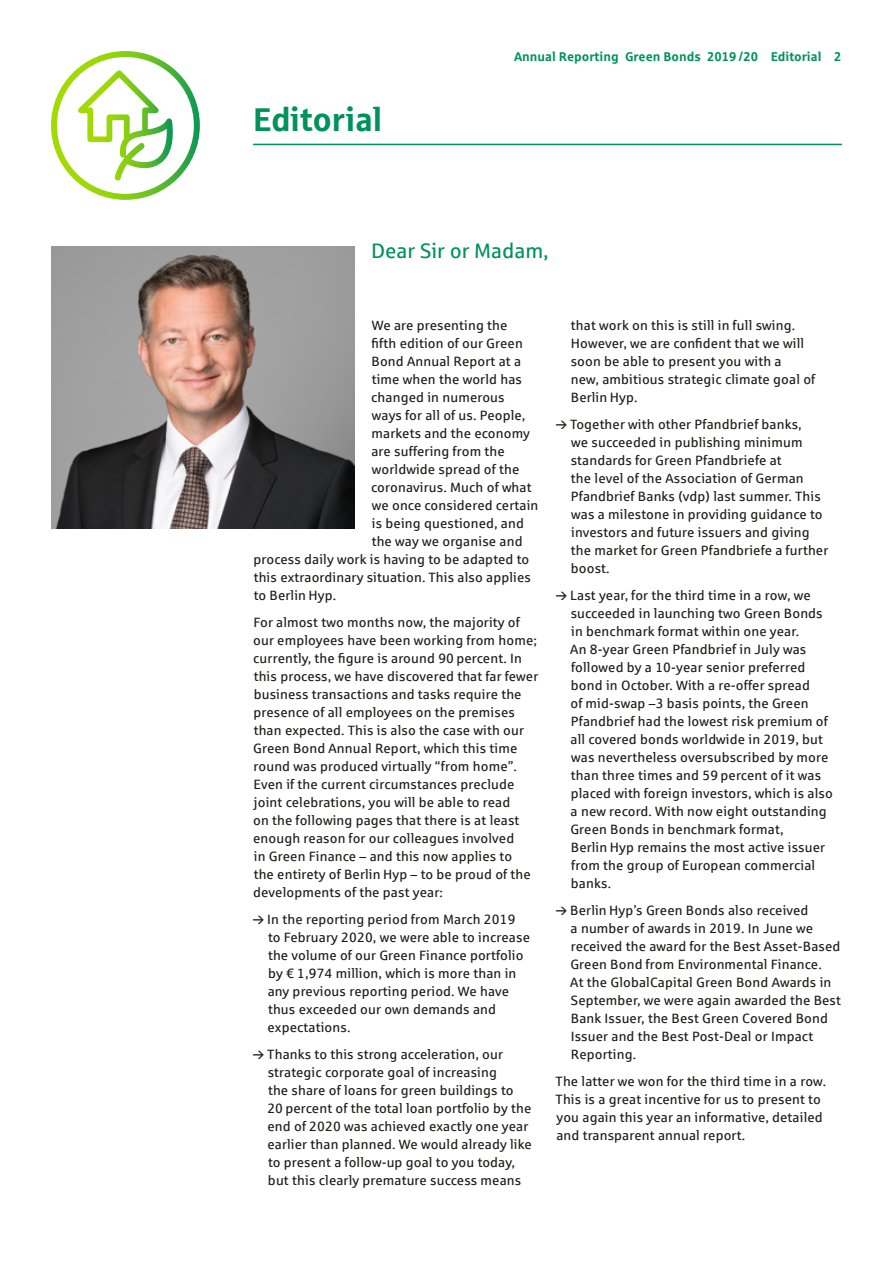
<style>
.page{position:relative;width:893px;height:1263px;background:#fff}
.page>*{position:absolute;margin:0;border:0;box-sizing:border-box;transform-origin:0 0}
.t1{font:33px "Sparkasse Head";letter-spacing:.03em;color:#00925b}
.t2{font:21px "Sparkasse Rg";color:#00925b}
.t3{font:13.5px/18px "Sparkasse Rg";letter-spacing:.01em;color:#1d1d1b}
.t4{font:700 12.75px "Sparkasse Rg";color:#00925b}
</style>
<div class="page">
<img style="left:51px;top:246px;width:303px;height:282px">
<hr style="left:253px;top:144px;width:589px;height:1px;background:#00925b">
<svg style="left:78px;top:70px;width:95px;height:111px"></svg>
<div style="left:51px;top:51px;width:149px;height:149px;border:6px solid #fff;border-radius:50%"></div>
<h1 class="t1" style="left:254px;top:98px;width:129px">Editorial</h1>
<p class="t4" style="left:514px;top:48px;width:329px">Annual Reporting Green Bonds 2019 /20 Editorial 2</p>
<h2 class="t2" style="left:371px;top:238px;width:179px">Dear Sir or Madam,</h2>
<p class="t3" style="left:372px;top:316px;width:137px">We are presenting the</p>
<p class="t3" style="left:371px;top:334px;width:153px">fifth edition of our Green</p>
<p class="t3" style="left:372px;top:352px;width:151px">Bond Annual Report at a</p>
<p class="t3" style="left:372px;top:370px;width:152px">time when the world has</p>
<p class="t3" style="left:371px;top:388px;width:135px">changed in numerous</p>
<p class="t3" style="left:372px;top:406px;width:155px">ways for all of us. People,</p>
<p class="t3" style="left:371px;top:424px;width:160px">markets and the economy</p>
<p class="t3" style="left:371px;top:442px;width:135px">are suffering from the</p>
<p class="t3" style="left:372px;top:460px;width:149px">worldwide spread of the</p>
<p class="t3" style="left:371px;top:478px;width:162px">coronavirus. Much of what</p>
<p class="t3" style="left:372px;top:496px;width:168px">we once considered certain</p>
<p class="t3" style="left:372px;top:514px;width:154px">is being questioned, and</p>
<p class="t3" style="left:372px;top:532px;width:152px">the way we organise and</p>
<p class="t3" style="left:253px;top:550px;width:277px">process daily work is having to be adapted to</p>
<p class="t3" style="left:254px;top:568px;width:279px">this extraordinary situation. This also applies</p>
<p class="t3" style="left:254px;top:586px;width:84px">to Berlin Hyp.</p>
<p class="t3" style="left:253px;top:613px;width:287px">For almost two months now, the majority of our employees have been working from home; currently, the figure is around 90 percent. In this process, we have discovered that far fewer business transactions and tasks require the presence of all employees on the premises than expected. This is also the case with our Green Bond Annual Report, which this time round was produced virtually “from home”.<br>Even if the current circumstances preclude joint celebrations, you will be able to read<br>on the following pages that there is at least enough reason for our colleagues involved<br>in Green Finance – and this now applies to<br>the entirety of Berlin Hyp – to be proud of the developments of the past year:</p>
<p class="t3" style="left:267px;top:910px;width:264px">In the reporting period from March 2019 to February 2020, we were able to increase the volume of our Green Finance portfolio by € 1,974 million, which is more than in any previous reporting period. We have thus exceeded our own demands and expectations.</p>
<p class="t3" style="left:267px;top:1045px;width:266px">Thanks to this strong acceleration, our strategic corporate goal of increasing<br>the share of loans for green buildings to 20 percent of the total loan portfolio by the end of 2020 was achieved exactly one year earlier than planned. We would already like to present a follow-up goal to you today, but this clearly premature success means</p>
<p class="t3" style="left:571px;top:316px;width:246px">that work on this is still in full swing.<br>However, we are confident that we will soon be able to present you with a<br>new, ambitious strategic climate goal of<br>Berlin Hyp.</p>
<p class="t3" style="left:570px;top:415px;width:260px">Together with other Pfandbrief banks,<br>we succeeded in publishing minimum standards for Green Pfandbriefe at<br>the level of the Association of German Pfandbrief Banks (vdp) last summer. This was a milestone in providing guidance to investors and future issuers and giving the market for Green Pfandbriefe a further boost.</p>
<p class="t3" style="left:570px;top:586px;width:264px">Last year, for the third time in a row, we succeeded in launching two Green Bonds in benchmark format within one year.<br>An 8-year Green Pfandbrief in July was followed by a 10-year senior preferred bond in October. With a re-offer spread<br>of mid-swap –3 basis points, the Green Pfandbrief had the lowest risk premium of all covered bonds worldwide in 2019, but was nevertheless oversubscribed by more than three times and 59 percent of it was placed with foreign investors, which is also a new record. With now eight outstanding Green Bonds in benchmark format,<br>Berlin Hyp remains the most active issuer from the group of European commercial banks.</p>
<p class="t3" style="left:570px;top:901px;width:272px">Berlin Hyp’s Green Bonds also received<br>a number of awards in 2019. In June we received the award for the Best Asset-Based Green Bond from Environmental Finance.<br>At the GlobalCapital Green Bond Awards in September, we were again awarded the Best Bank Issuer, the Best Green Covered Bond Issuer and the Best Post-Deal or Impact Reporting.</p>
<p class="t3" style="left:556px;top:1072px;width:272px">The latter we won for the third time in a row.<br>This is a great incentive for us to present to you again this year an informative, detailed and transparent annual report.</p>
</div>
